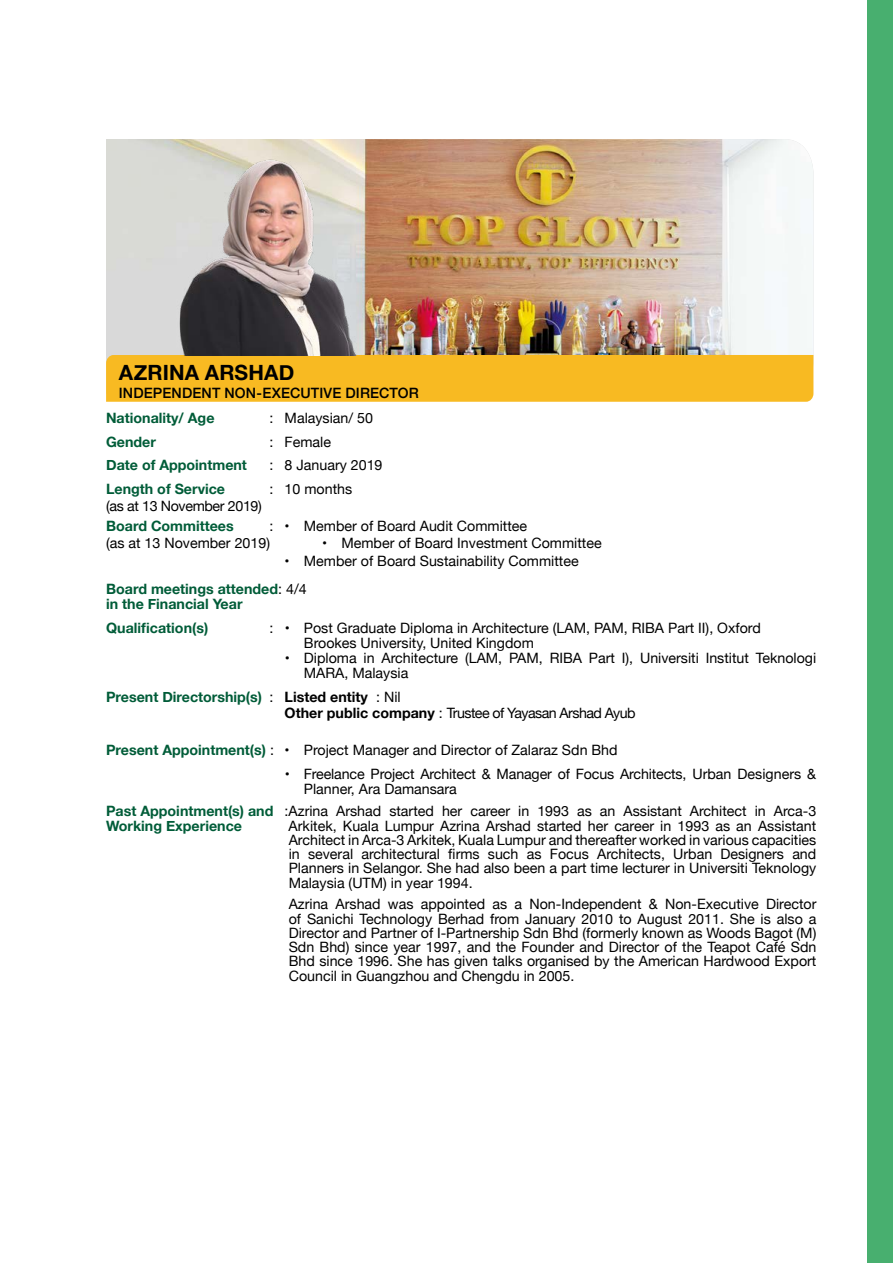
<style>
.page{position:relative;width:893px;height:1263px;background:#fff}
.page>*{position:absolute;margin:0;border:0;box-sizing:border-box;transform-origin:0 0}
.t1{font:700 21px "Helvetica Neue";letter-spacing:.005em;color:#000}
.t2{font:14.25px/14.2px "Helvetica Neue";color:#000}
.t3{font:700 14.25px/23.5px "Helvetica Neue";color:#005c38}
.t4{font:14.25px/16.5px "Helvetica Neue";letter-spacing:-.04em;color:#000}
.t5{font:500 14.25px "Helvetica Neue";letter-spacing:.01em;color:#000}
.t6{font:14.25px "Helvetica Neue";letter-spacing:-.025em;color:#000}
.s1{font-weight:700;color:#005c38}
.s2{font-weight:700}
</style>
<div class="page">
<img style="left:430px;top:139px;width:383px;height:216px">
<div style="left:106px;top:355px;width:707px;height:47px;background:#f8ba22"></div>
<img style="left:106px;top:139px;width:324px;height:216px">
<div style="left:867px;top:0;width:26px;height:1263px;background:#48af6f"></div>
<h1 class="t1" style="left:119px;top:356px;width:177px">AZRINA ARSHAD</h1>
<p class="t5" style="left:119px;top:381px;width:302px">INDEPENDENT NON-EXECUTIVE DIRECTOR</p>
<p class="t3" style="left:106px;top:407px;width:110px">Nationality/ Age</p>
<p class="t2" style="left:270px;top:412px;width:105px">: Malaysian/ 50</p>
<p class="t3" style="left:106px;top:430px;width:51px">Gender</p>
<p class="t2" style="left:270px;top:435px;width:63px">: Female</p>
<p class="t3" style="left:106px;top:454px;width:142px">Date of Appointment</p>
<p class="t2" style="left:270px;top:459px;width:114px">: 8 January 2019</p>
<p class="t3" style="left:106px;top:477px;width:121px">Length of Service</p>
<p class="t2" style="left:270px;top:482px;width:84px">: 10 months</p>
<p class="t6" style="left:106px;top:496px;width:157px">(as at 13 November 2019)</p>
<p class="t3" style="left:106px;top:514px;width:129px">Board Committees</p>
<p class="t2" style="left:106px;top:518px;width:423px;line-height:17.5px;text-indent:164px">: • Member of Board Audit Committee (as at 13 November 2019)</p>
<p class="t2" style="left:322px;top:537px;width:281px">• Member of Board Investment Committee</p>
<p class="t2" style="left:106px;top:547px;width:474px;line-height:28.5px;text-indent:178px">• Member of Board Sustainability Committee<br><span class="s1">Board meetings attended</span>: 4/4</p>
<p class="t3" style="left:106px;top:593px;width:138px">in the Financial Year<br>Qualification(s)</p>
<p class="t2" style="left:304px;top:621px;width:458px;line-height:15px;text-indent:-34px">: • Post Graduate Diploma in Architecture (LAM, PAM, RIBA Part II), Oxford<br>Brookes University, United Kingdom</p>
<p class="t2" style="left:304px;top:651px;width:514px;line-height:15px;text-indent:-19px">• Diploma in Architecture (LAM, PAM, RIBA Part I), Universiti Institut Teknologi<br>MARA, Malaysia</p>
<p class="t4" style="left:285px;top:689px;width:352px;text-indent:-179px"><span class="s1">Present Directorship(s)</span> : <span class="s2">Listed entity</span> : Nil<br><span class="s2">Other public company</span> : Trustee of Yayasan Arshad Ayub</p>
<p class="t2" style="left:106px;top:744px;width:513px"><span class="s1">Present Appointment(s)</span> : • Project Manager and Director of Zalaraz Sdn Bhd</p>
<p class="t2" style="left:304px;top:767px;width:514px;line-height:15px;text-indent:-19px">• Freelance Project Architect &amp; Manager of Focus Architects, Urban Designers &amp;<br>Planner, Ara Damansara</p>
<p class="t2" style="left:106px;top:804px;width:712px;line-height:15px"><span class="s1">Past Appointment(s) and</span> :Azrina Arshad started her career in 1993 as an Assistant Architect in Arca-3<br><span class="s1">Working Experience</span></p>
<p class="t2" style="left:289px;top:819px;width:529px;text-align:justify">Arkitek, Kuala Lumpur Azrina Arshad started her career in 1993 as an Assistant Architect in Arca-3 Arkitek, Kuala Lumpur and thereafter worked in various capacities in several architectural firms such as Focus Architects, Urban Designers and Planners in Selangor. She had also been a part time lecturer in Universiti Teknology Malaysia (UTM) in year 1994.</p>
<p class="t2" style="left:289px;top:898px;width:529px;text-align:justify">Azrina Arshad was appointed as a Non-Independent &amp; Non-Executive Director of Sanichi Technology Berhad from January 2010 to August 2011. She is also a Director and Partner of I-Partnership Sdn Bhd (formerly known as Woods Bagot (M)<br>Sdn Bhd) since year 1997, and the Founder and Director of the Teapot Café Sdn Bhd since 1996. She has given talks organised by the American Hardwood Export Council in Guangzhou and Chengdu in 2005.</p>
</div>
